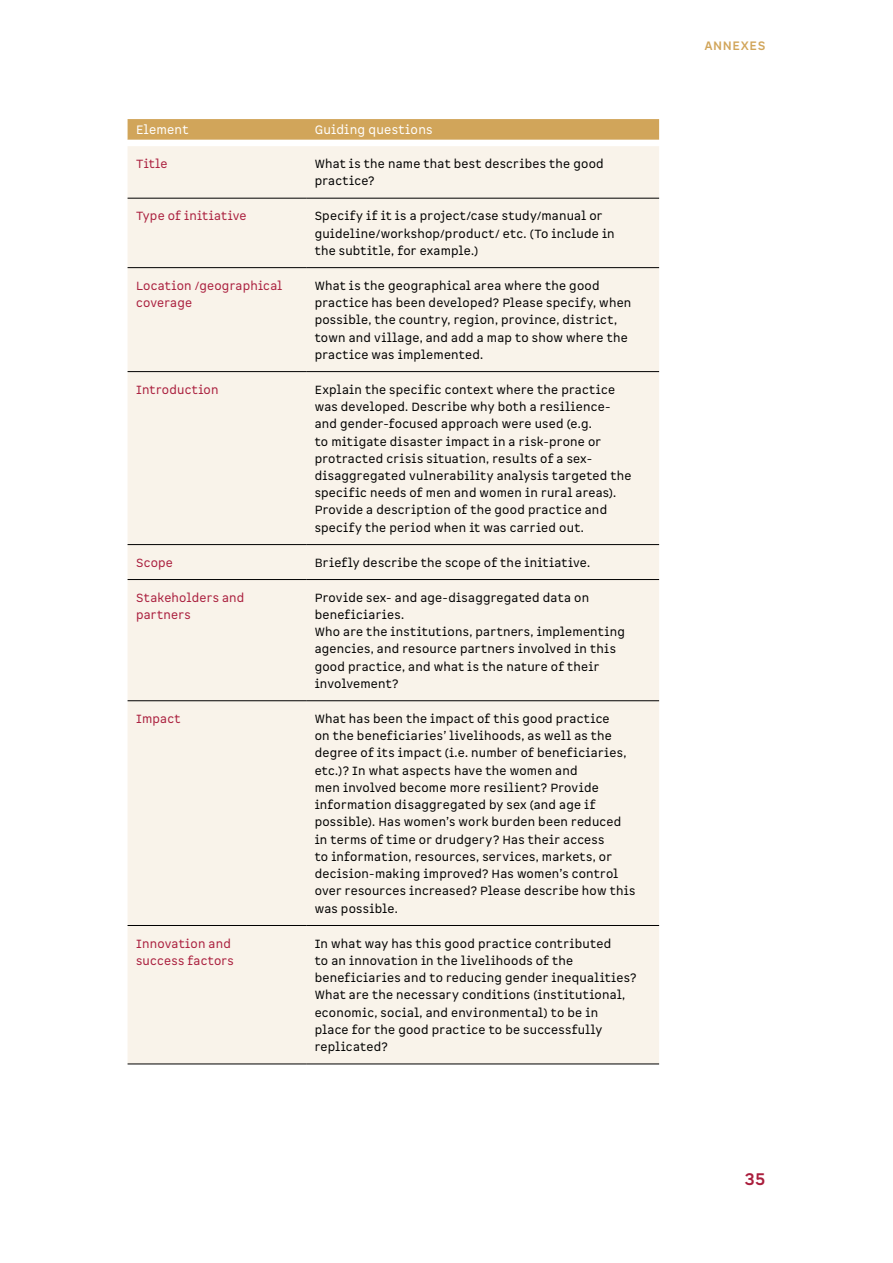
<style>
.page{position:relative;width:893px;height:1263px;background:#fff}
.page>*{position:absolute;margin:0;border:0;box-sizing:border-box;transform-origin:0 0}
.t1{font:700 16.5px "Spock Pro";color:#aa1e3d}
.t2{font:12px "Spock Pro";letter-spacing:.015em;color:#fff}
.t3{font:700 12px "Spock Pro";letter-spacing:.05em;color:#d1a55a}
.t4{font:11.7px/17.2px "Spock Pro";letter-spacing:.02em;color:#000}
.t5{font:11.7px/17.2px "Spock Pro";letter-spacing:.02em;color:#aa1e3d}
</style>
<div class="page">
<svg style="left:128px;top:119px;width:531px;height:21px;background:#d1a65d"></svg>
<div style="left:128px;top:146px;width:531px;height:917px;background:#f9f3ea"></div>
<hr style="left:128px;top:198px;width:178px;height:1px;background:#000">
<hr style="left:306px;top:198px;width:353px;height:1px;background:#000">
<hr style="left:128px;top:267px;width:178px;height:1px;background:#000">
<hr style="left:306px;top:267px;width:353px;height:1px;background:#000">
<hr style="left:128px;top:371px;width:178px;height:1px;background:#000">
<hr style="left:306px;top:371px;width:353px;height:1px;background:#000">
<hr style="left:128px;top:544px;width:178px;height:1px;background:#000">
<hr style="left:306px;top:544px;width:353px;height:1px;background:#000">
<hr style="left:128px;top:579px;width:178px;height:1px;background:#000">
<hr style="left:306px;top:579px;width:353px;height:1px;background:#000">
<hr style="left:128px;top:700px;width:178px;height:1px;background:#000">
<hr style="left:306px;top:700px;width:353px;height:1px;background:#000">
<hr style="left:128px;top:925px;width:178px;height:1px;background:#000">
<hr style="left:306px;top:925px;width:353px;height:1px;background:#000">
<hr style="left:128px;top:1063px;width:178px;height:1px;background:#000">
<hr style="left:306px;top:1063px;width:353px;height:1px;background:#000">
<p class="t2" style="left:136px;top:122px;width:54px">Element</p>
<p class="t2" style="left:315px;top:122px;width:119px">Guiding questions</p>
<p class="t5" style="left:136px;top:155px;width:33px">Title</p>
<p class="t4" style="left:315px;top:155px;width:291px">What is the name that best describes the good practice?</p>
<p class="t5" style="left:136px;top:208px;width:112px">Type of initiative</p>
<p class="t4" style="left:315px;top:208px;width:302px">Specify if it is a project/case study/manual or guideline/workshop/product/ etc. (To include in the subtitle, for example.)</p>
<p class="t5" style="left:136px;top:277px;width:148px">Location /geographical coverage</p>
<p class="t4" style="left:315px;top:277px;width:318px">What is the geographical area where the good practice has been developed? Please specify, when possible, the country, region, province, district, town and village, and add a map to show where the practice was implemented.</p>
<p class="t5" style="left:136px;top:381px;width:84px">Introduction</p>
<p class="t4" style="left:315px;top:381px;width:318px">Explain the specific context where the practice was developed. Describe why both a resilience&shy;and gender-focused approach were used (e.g.<br>to mitigate disaster impact in a risk-prone or protracted crisis situation, results of a sex&shy;disaggregated vulnerability analysis targeted the specific needs of men and women in rural areas).<br>Provide a description of the good practice and specify the period when it was carried out.</p>
<p class="t5" style="left:136px;top:554px;width:38px">Scope</p>
<p class="t4" style="left:315px;top:554px;width:277px">Briefly describe the scope of the initiative.</p>
<p class="t5" style="left:136px;top:589px;width:110px">Stakeholders and partners</p>
<p class="t4" style="left:315px;top:589px;width:312px">Provide sex- and age-disaggregated data on beneficiaries.<br>Who are the institutions, partners, implementing agencies, and resource partners involved in this good practice, and what is the nature of their involvement?</p>
<p class="t5" style="left:136px;top:710px;width:46px">Impact</p>
<p class="t4" style="left:315px;top:710px;width:322px">What has been the impact of this good practice<br>on the beneficiaries’ livelihoods, as well as the degree of its impact (i.e. number of beneficiaries, etc.)? In what aspects have the women and<br>men involved become more resilient? Provide information disaggregated by sex (and age if possible). Has women’s work burden been reduced in terms of time or drudgery? Has their access<br>to information, resources, services, markets, or decision-making improved? Has women’s control over resources increased? Please describe how this was possible.</p>
<p class="t5" style="left:136px;top:935px;width:99px">Innovation and success factors</p>
<p class="t4" style="left:315px;top:935px;width:323px">In what way has this good practice contributed<br>to an innovation in the livelihoods of the beneficiaries and to reducing gender inequalities?<br>What are the necessary conditions (institutional, economic, social, and environmental) to be in<br>place for the good practice to be successfully replicated?</p>
<p class="t3" style="left:704px;top:38px;width:63px">ANNEXES</p>
<h1 class="t1" style="left:744px;top:1168px;width:22px">35</h1>
</div>
